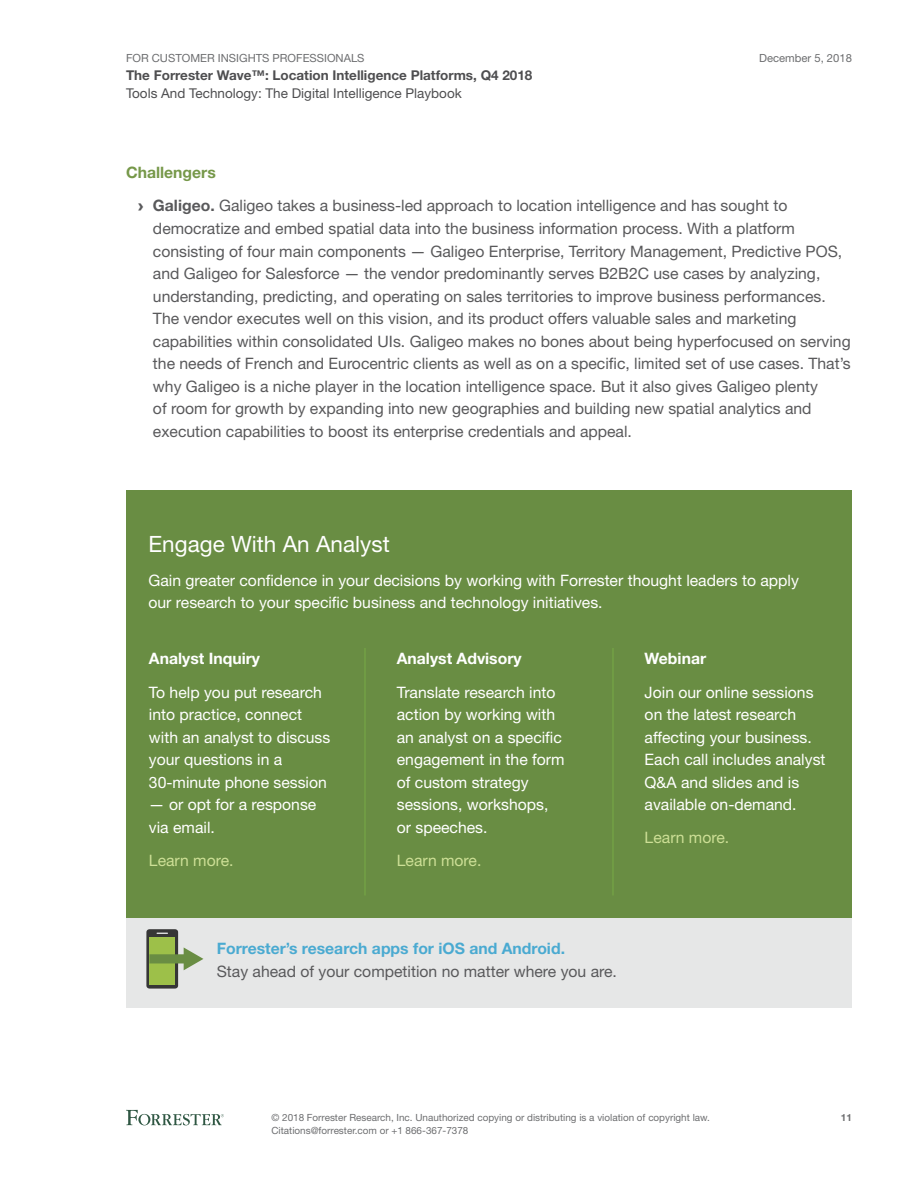
<style>
.page{position:relative;width:918px;height:1188px;background:#fff}
.page>*{position:absolute;margin:0;border:0;box-sizing:border-box;transform-origin:0 0}
.t1{font:22.5px "Helvetica Neue LT Std";color:#fff}
.t2{font:15.75px/22.5px "Helvetica Neue LT Std";color:#59595b}
.t3{font:15.75px/22.5px "Helvetica Neue LT Std";color:#fff}
.t4{font:700 15.75px "Helvetica Neue LT Std";color:#4aaad1}
.t5{font:700 15.75px "Helvetica Neue LT Std";color:#fff}
.t6{font:15.75px "Helvetica Neue LT Std";color:#cddf96}
.t7{font:700 13.5px "Helvetica Neue LT Std";color:#4e4e50}
.t8{font:13.5px "Helvetica Neue LT Std";color:#4e4e50}
.t9{font:11.25px "Helvetica Neue LT Std";color:#6d6e70}
.t10{font:9.9px/12.8px "Helvetica Neue LT Std";color:#6d6e70}
.t11{font:700 9.9px "Helvetica Neue LT Std";color:#6d6e70}
.s1{font-weight:700;color:#769849}
.s2{font-family:"Arial";font-weight:900}
.s3{font-weight:700}
</style>
<div class="page">
<svg style="left:126px;top:1110px;width:98px;height:15px"></svg>
<div style="left:126px;top:490px;width:726px;height:428px;background:#698d43"></div>
<hr style="left:364px;top:648px;width:2px;height:247px;background:#73a145">
<hr style="left:612px;top:648px;width:2px;height:247px;background:#73a145">
<div style="left:126px;top:918px;width:726px;height:90px;background:#e6e7e7"></div>
<svg style="left:146px;top:929px;width:32px;height:60px"></svg>
<div style="left:149px;top:937px;width:26px;height:48px;background:#9dc049"></div>
<div style="left:149px;top:954px;width:38px;height:9px;background:#698d43"></div>
<svg style="left:184px;top:947px;width:19px;height:23px"></svg>
<p class="t9" style="left:126px;top:51px;width:240px">FOR CUSTOMER INSIGHTS PROFESSIONALS</p>
<p class="t7" style="left:126px;top:67px;width:408px">The Forrester Wave™: Location Intelligence Platforms, Q4 2018</p>
<p class="t8" style="left:126px;top:85px;width:337px">Tools And Technology: The Digital Intelligence Playbook</p>
<p class="t9" style="left:759px;top:51px;width:94px">December 5, 2018</p>
<p class="t2" style="left:138px;top:155px;width:651px;line-height:33.8px;text-indent:-12px"><span class="s1">Challengers<br></span><span class="s2">›</span> <span class="s3">Galigeo.</span> Galigeo takes a business-led approach to location intelligence and has sought to</p>
<p class="t2" style="left:153px;top:217px;width:699px">democratize and embed spatial data into the business information process. With a platform consisting of four main components — Galigeo Enterprise, Territory Management, Predictive POS, and Galigeo for Salesforce — the vendor predominantly serves B2B2C use cases by analyzing, understanding, predicting, and operating on sales territories to improve business performances.<br>The vendor executes well on this vision, and its product offers valuable sales and marketing capabilities within consolidated UIs. Galigeo makes no bones about being hyperfocused on serving the needs of French and Eurocentric clients as well as on a specific, limited set of use cases. That’s why Galigeo is a niche player in the location intelligence space. But it also gives Galigeo plenty<br>of room for growth by expanding into new geographies and building new spatial analytics and execution capabilities to boost its enterprise credentials and appeal.</p>
<h1 class="t1" style="left:148px;top:531px;width:243px">Engage With An Analyst</h1>
<p class="t3" style="left:148px;top:569px;width:652px">Gain greater confidence in your decisions by working with Forrester thought leaders to apply our research to your specific business and technology initiatives.</p>
<p class="t5" style="left:149px;top:649px;width:113px">Analyst Inquiry</p>
<p class="t3" style="left:149px;top:681px;width:183px">To help you put research into practice, connect with an analyst to discuss your questions in a<br>30-minute phone session</p>
<p class="t3" style="left:149px;top:793px;width:169px">— or opt for a response via email.</p>
<p class="t6" style="left:149px;top:851px;width:86px">Learn more.</p>
<p class="t5" style="left:397px;top:649px;width:126px">Analyst Advisory</p>
<p class="t3" style="left:397px;top:680px;width:169px">Translate research into action by working with an analyst on a specific engagement in the form of custom strategy sessions, workshops, or speeches.</p>
<p class="t6" style="left:397px;top:851px;width:86px">Learn more.</p>
<p class="t5" style="left:645px;top:649px;width:63px">Webinar</p>
<p class="t3" style="left:645px;top:681px;width:182px">Join our online sessions on the latest research affecting your business.<br>Each call includes analyst<br>Q&amp;A and slides and is available on-demand.</p>
<p class="t6" style="left:645px;top:828px;width:86px">Learn more.</p>
<p class="t4" style="left:217px;top:939px;width:350px">Forrester’s research apps for iOS and Android.</p>
<p class="t2" style="left:217px;top:960px;width:402px">Stay ahead of your competition no matter where you are.</p>
<p class="t10" style="left:272px;top:1111px;width:440px">© 2018 Forrester Research, Inc. Unauthorized copying or distributing is a violation of copyright law.<br>Citations@forrester.com or +1 866-367-7378</p>
<p class="t11" style="left:841px;top:1112px;width:13px">11</p>
</div>
